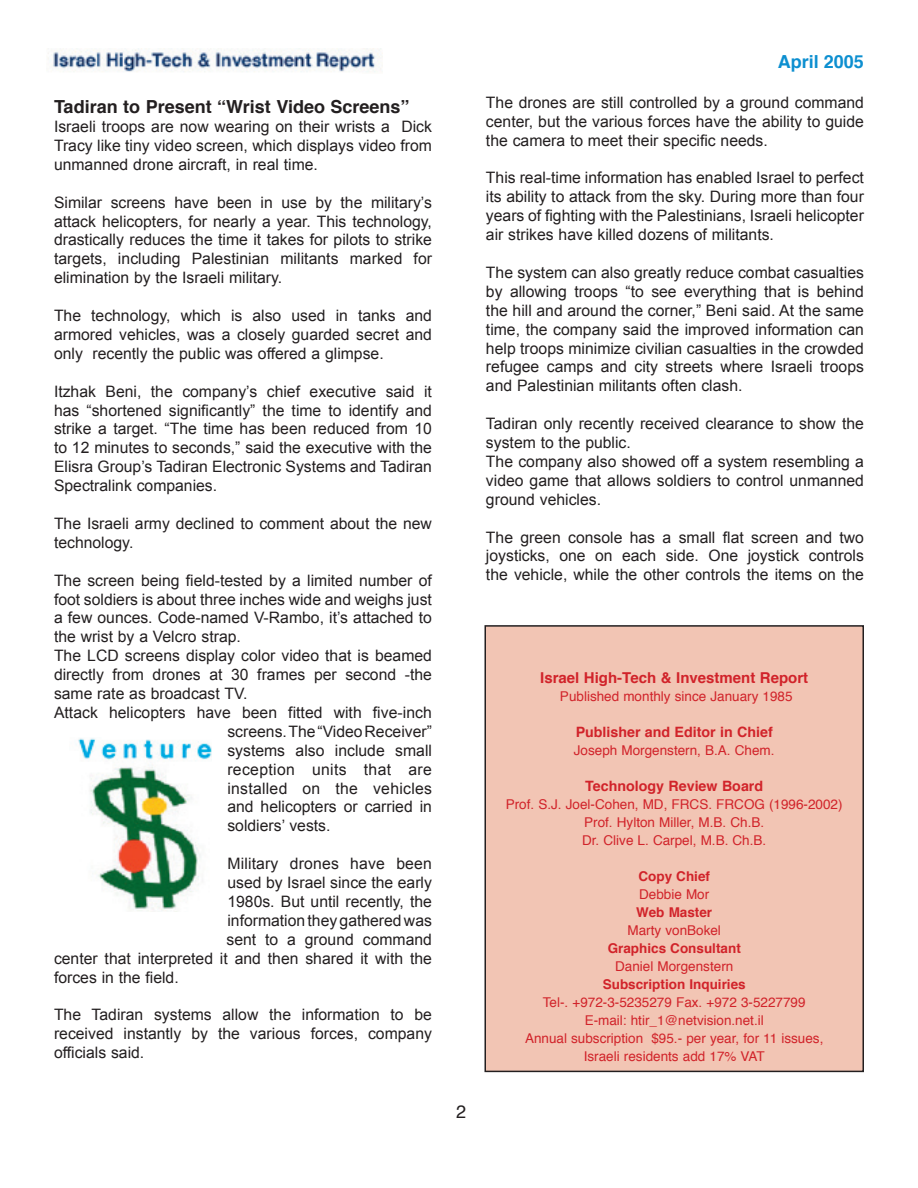
<style>
.page{position:relative;width:918px;height:1188px;background:#fff}
.page>*{position:absolute;margin:0;border:0;box-sizing:border-box;transform-origin:0 0}
.t1{font:700 18px "Helvetica";color:#231f20}
.t2{font:700 18px "Helvetica";color:#0d8fd0}
.t3{font:18px "Helvetica";color:#231f20}
.t4{font:15.75px/18.9px "Arial";color:#231f20;text-align:justify}
.t5{font:15.75px "Arial";letter-spacing:.02em;color:#231f20}
.t6{font:700 15px "Helvetica";color:#d1232a}
.t7{font:700 14.25px "Helvetica";color:#d1232a}
.t8{font:13.5px/18px "Helvetica";color:#d1232a;text-align:center}
.t9{font:700 13.5px "Helvetica";color:#d1232a}
</style>
<div class="page">
<img style="left:48px;top:48px;width:333px;height:24px">
<div style="left:485px;top:626px;width:378px;height:445px;background:#f2c5b4"></div>
<div style="left:484px;top:625px;width:380px;height:447px;border:2px solid #231f20"></div>
<img style="left:76px;top:738px;width:136px;height:173px">
<p class="t1" style="left:54px;top:95px;width:357px">Tadiran to Present “Wrist Video Screens”</p>
<p class="t4" style="left:54px;top:117px;width:379px">Israeli troops are now wearing on their wrists a Dick Tracy like tiny video screen, which displays video from unmanned drone aircraft, in real time.</p>
<p class="t4" style="left:54px;top:193px;width:380px">Similar screens have been in use by the military’s attack helicopters, for nearly a year. This technology, drastically reduces the time it takes for pilots to strike targets, including Palestinian militants marked for elimination by the Israeli military.</p>
<p class="t4" style="left:54px;top:306px;width:379px">The technology, which is also used in tanks and armored vehicles, was a closely guarded secret and only recently the public was offered a glimpse.</p>
<p class="t4" style="left:54px;top:382px;width:380px">Itzhak Beni, the company’s chief executive said it has “shortened significantly” the time to identify and strike a target. “The time has been reduced from 10 to 12 minutes to seconds,” said the executive with the Elisra Group’s Tadiran Electronic Systems and Tadiran Spectralink companies.</p>
<p class="t4" style="left:54px;top:514px;width:380px">The Israeli army declined to comment about the new technology.</p>
<p class="t4" style="left:54px;top:571px;width:379px">The screen being field-tested by a limited number of</p>
<p class="t4" style="left:54px;top:590px;width:379px">foot soldiers is about three inches wide and weighs just</p>
<p class="t4" style="left:54px;top:608px;width:379px">a few ounces. Code-named V-Rambo, it’s attached to</p>
<p class="t4" style="left:54px;top:627px;width:188px">the wrist by a Velcro strap.</p>
<p class="t4" style="left:54px;top:646px;width:379px">The LCD screens display color video that is beamed</p>
<p class="t4" style="left:54px;top:665px;width:379px">directly from drones at 30 frames per second -the</p>
<p class="t4" style="left:54px;top:684px;width:195px">same rate as broadcast TV.</p>
<p class="t4" style="left:54px;top:703px;width:379px">Attack helicopters have been fitted with five-inch</p>
<p class="t4" style="left:227px;top:722px;width:206px">screens. The “Video Receiver”</p>
<p class="t4" style="left:227px;top:741px;width:206px">systems also include small</p>
<p class="t5" style="left:227px;top:760px;width:206px">reception units that are</p>
<p class="t5" style="left:227px;top:779px;width:206px">installed on the vehicles</p>
<p class="t4" style="left:227px;top:797px;width:206px">and helicopters or carried in</p>
<p class="t4" style="left:227px;top:816px;width:105px">soldiers’ vests.</p>
<p class="t4" style="left:227px;top:854px;width:206px">Military drones have been</p>
<p class="t4" style="left:227px;top:873px;width:206px">used by Israel since the early</p>
<p class="t4" style="left:227px;top:892px;width:206px">1980s. But until recently, the</p>
<p class="t4" style="left:227px;top:911px;width:206px">information they gathered was</p>
<p class="t4" style="left:226px;top:930px;width:207px">sent to a ground command</p>
<p class="t4" style="left:54px;top:949px;width:379px">center that interpreted it and then shared it with the</p>
<p class="t4" style="left:54px;top:968px;width:126px">forces in the field.</p>
<p class="t4" style="left:54px;top:1005px;width:379px">The Tadiran systems allow the information to be received instantly by the various forces, company officials said.</p>
<p class="t2" style="left:778px;top:49px;width:88px">April 2005</p>
<p class="t4" style="left:486px;top:93px;width:379px">The drones are still controlled by a ground command center, but the various forces have the ability to guide the camera to meet their specific needs.</p>
<p class="t4" style="left:486px;top:169px;width:379px">This real-time information has enabled Israel to perfect its ability to attack from the sky. During more than four years of fighting with the Palestinians, Israeli helicopter air strikes have killed dozens of militants.</p>
<p class="t4" style="left:486px;top:263px;width:379px">The system can also greatly reduce combat casualties by allowing troops “to see everything that is behind the hill and around the corner,” Beni said. At the same time, the company said the improved information can help troops minimize civilian casualties in the crowded refugee camps and city streets where Israeli troops and Palestinian militants often clash.</p>
<p class="t4" style="left:486px;top:414px;width:380px;text-align:left">Tadiran only recently received clearance to show the system to the public.<br>The company also showed off a system resembling a video game that allows soldiers to control unmanned ground vehicles.</p>
<p class="t4" style="left:486px;top:528px;width:380px">The green console has a small flat screen and two joysticks, one on each side. One joystick controls the vehicle, while the other controls the items on the</p>
<p class="t3" style="left:456px;top:1100px;width:12px">2</p>
<p class="t6" style="left:540px;top:668px;width:270px">Israel High-Tech &amp; Investment Report</p>
<p class="t8" style="left:560px;top:688px;width:234px">Published monthly since January 1985</p>
<p class="t7" style="left:576px;top:722px;width:199px">Publisher and Editor in Chief</p>
<p class="t8" style="left:574px;top:742px;width:202px">Joseph Morgenstern, B.A. Chem.</p>
<p class="t7" style="left:585px;top:776px;width:179px">Technology Review Board</p>
<p class="t8" style="left:506px;top:796px;width:338px">Prof. S.J. Joel-Cohen, MD, FRCS. FRCOG (1996-2002)<br>Prof. Hylton Miller, M.B. Ch.B.<br>Dr. Clive L. Carpel, M.B. Ch.B.</p>
<p class="t9" style="left:638px;top:867px;width:73px">Copy Chief</p>
<p class="t8" style="left:639px;top:886px;width:72px">Debbie Mor</p>
<p class="t9" style="left:636px;top:903px;width:77px">Web Master</p>
<p class="t8" style="left:628px;top:922px;width:95px">Marty vonBokel</p>
<p class="t9" style="left:608px;top:939px;width:135px">Graphics Consultant</p>
<p class="t8" style="left:615px;top:958px;width:120px">Daniel Morgenstern</p>
<p class="t9" style="left:603px;top:975px;width:144px">Subscription Inquiries</p>
<p class="t8" style="left:525px;top:994px;width:300px">Tel-. +972-3-5235279 Fax. +972 3-5227799<br>E-mail: htir_1@netvision.net.il<br>Annual subscription $95.- per year, for 11 issues, Israeli residents add 17% VAT</p>
</div>
